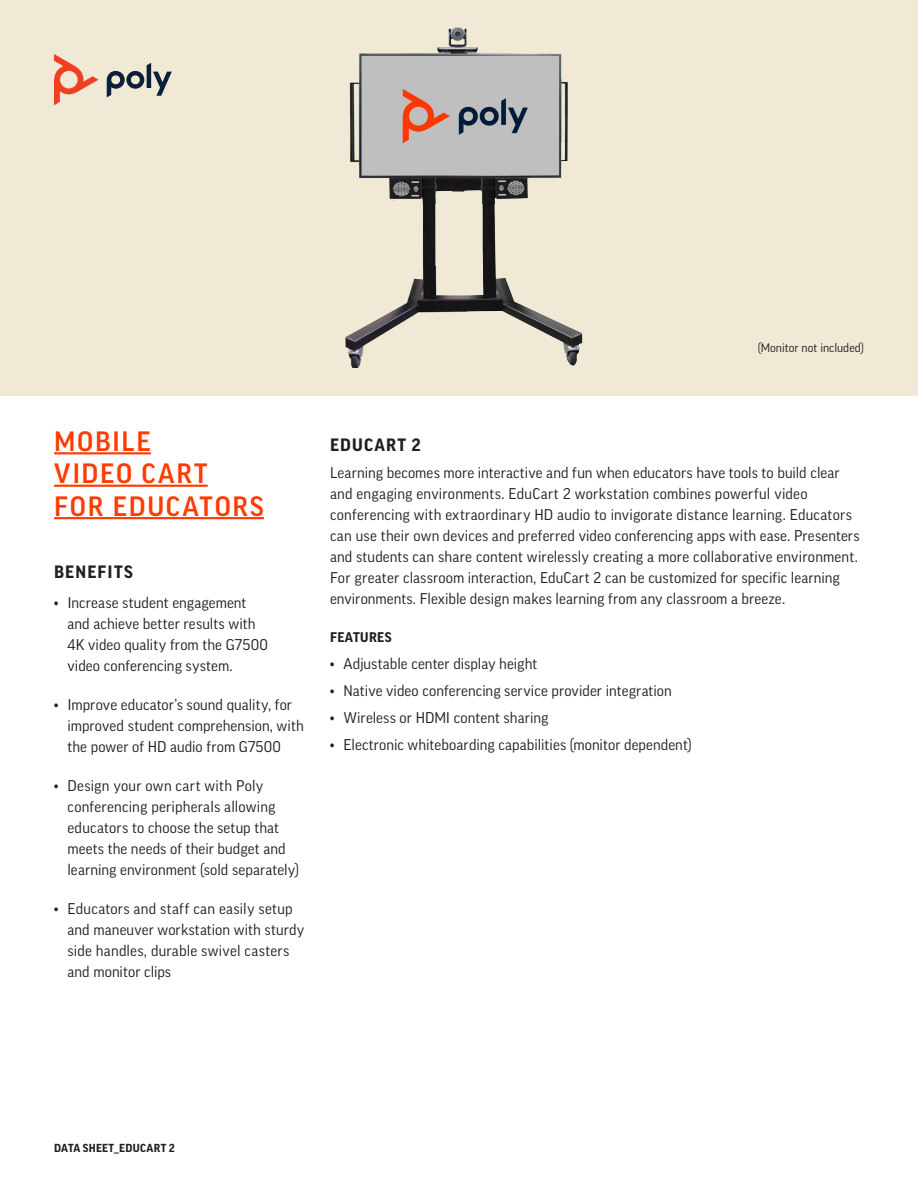
<style>
.page{position:relative;width:918px;height:1188px;background:#fff}
.page>*{position:absolute;margin:0;border:0;box-sizing:border-box;transform-origin:0 0}
.headline{font:500 27px/32.4px "Good Pro";letter-spacing:.065em;color:#ff3b00}
.subhead{font:700 17.25px "Good Pro";letter-spacing:.07em;color:#231f20}
.body_copy{font:15px/21px "Good Pro";letter-spacing:.01em;color:#231f20}
.subhead2{font:700 13.5px "Good Pro";letter-spacing:.03em;color:#231f20}
.t1{font:12px "Good Pro";color:#231f20}
.template_style{font:700 11.25px "Good Pro";letter-spacing:.025em;color:#231f20}
</style>
<div class="page">
<div style="left:0;top:0;width:918px;height:395px;background:#f0e9d6"></div>
<img style="left:345px;top:27px;width:238px;height:341px">
<hr style="left:54px;top:452px;width:97px;height:2px;background:#ff3b00">
<hr style="left:54px;top:485px;width:154px;height:2px;background:#ff3b00">
<hr style="left:54px;top:517px;width:210px;height:2px;background:#ff3b00">
<svg style="left:107px;top:63px;width:65px;height:34px"></svg>
<svg style="left:54px;top:54px;width:44px;height:51px"></svg>
<p class="t1" style="left:758px;top:341px;width:108px">(Monitor not included)</p>
<p class="headline" style="left:54px;top:425px;width:211px">MOBILE<br>VIDEO CART<br>FOR EDUCATORS</p>
<p class="subhead" style="left:54px;top:562px;width:80px">BENEFITS</p>
<p class="body_copy" style="left:68px;top:592px;width:202px;text-indent:-14px">• Increase student engagement and achieve better results with<br>4K video quality from the G7500 video conferencing system.</p>
<p class="body_copy" style="left:68px;top:694px;width:238px;text-indent:-14px">• Improve educator’s sound quality, for improved student comprehension, with the power of HD audio from G7500</p>
<p class="body_copy" style="left:68px;top:775px;width:233px;text-indent:-14px">• Design your own cart with Poly conferencing peripherals allowing educators to choose the setup that meets the needs of their budget and learning environment (sold separately)</p>
<p class="body_copy" style="left:68px;top:898px;width:238px;text-indent:-14px">• Educators and staff can easily setup and maneuver workstation with sturdy side handles, durable swivel casters and monitor clips</p>
<p class="subhead" style="left:330px;top:435px;width:92px">EDUCART 2</p>
<p class="body_copy" style="left:330px;top:462px;width:531px">Learning becomes more interactive and fun when educators have tools to build clear and engaging environments. EduCart 2 workstation combines powerful video conferencing with extraordinary HD audio to invigorate distance learning. Educators can use their own devices and preferred video conferencing apps with ease. Presenters and students can share content wirelessly creating a more collaborative environment.<br>For greater classroom interaction, EduCart 2 can be customized for specific learning environments. Flexible design makes learning from any classroom a breeze.</p>
<p class="subhead2" style="left:330px;top:630px;width:63px">FEATURES</p>
<p class="body_copy" style="left:330px;top:653px;width:209px">• Adjustable center display height</p>
<p class="body_copy" style="left:330px;top:680px;width:343px">• Native video conferencing service provider integration</p>
<p class="body_copy" style="left:330px;top:707px;width:220px">• Wireless or HDMI content sharing</p>
<p class="body_copy" style="left:330px;top:734px;width:363px">• Electronic whiteboarding capabilities (monitor dependent)</p>
<p class="template_style" style="left:54px;top:1142px;width:122px">DATA SHEET_EDUCART 2</p>
</div>
